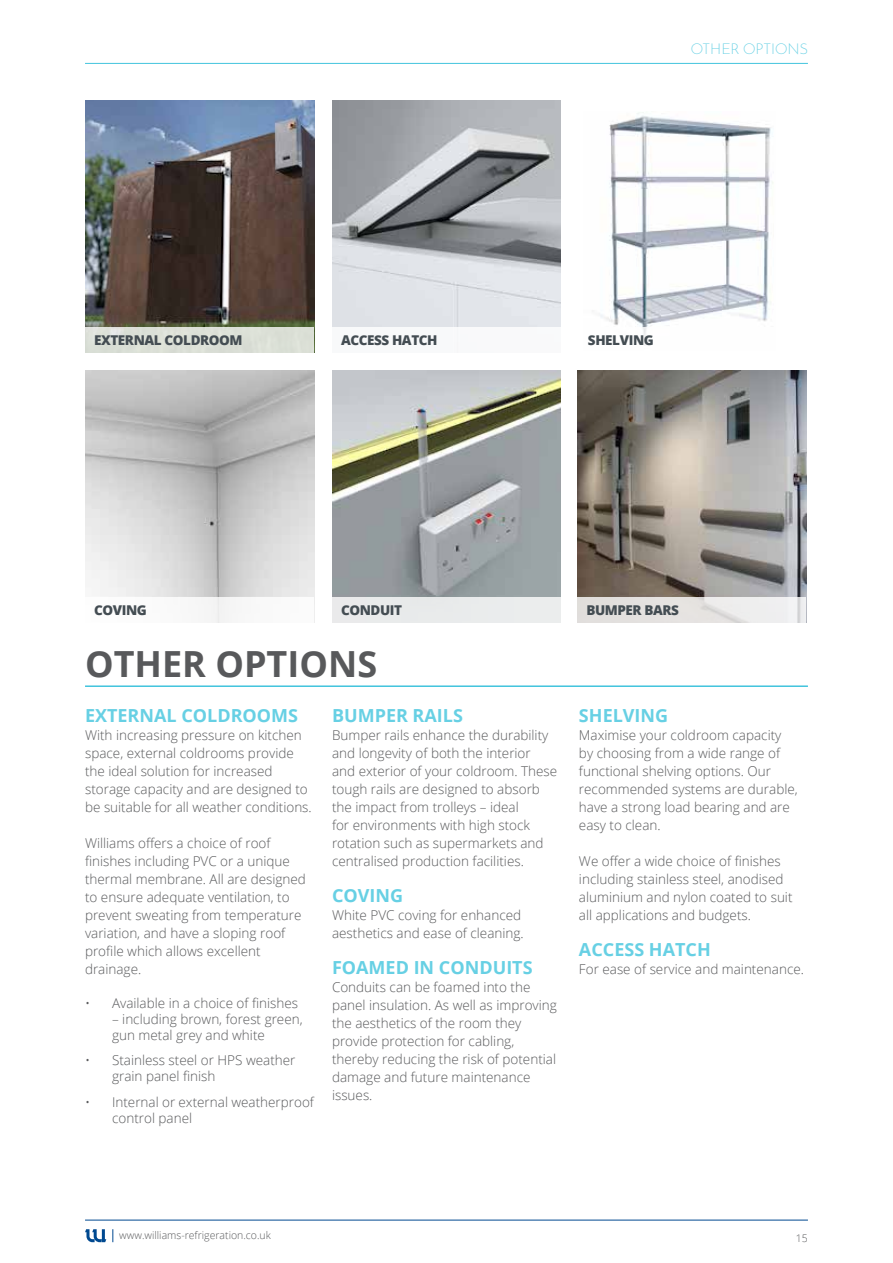
<style>
.page{position:relative;width:893px;height:1263px;background:#fff}
.page>*{position:absolute;margin:0;border:0;box-sizing:border-box;transform-origin:0 0}
.t1{font:700 36px "Open Sans";color:#58595b}
.t2{font:700 18px "Open Sans";color:#67d0e4}
.t3{font:300 15px "Josefin Sans";color:#67d0e4}
.t4{font:300 13.5px/18px "Open Sans";color:#58595b}
.t5{font:800 13.5px "Open Sans";letter-spacing:-.03em;color:#444d53}
.t6{font:300 10.5px "Open Sans";color:#58595b}
</style>
<div class="page">
<hr style="left:85px;top:1220px;width:723px;height:1px;background:#004990">
<svg style="left:85px;top:1229px;width:21px;height:13px"></svg>
<svg style="left:112px;top:1229px;width:1px;height:13px"></svg>
<hr style="left:85px;top:685px;width:723px;height:2px;background:#42c4dd">
<img style="left:85px;top:100px;width:229px;height:227px">
<img style="left:85px;top:370px;width:229px;height:227px">
<img style="left:332px;top:100px;width:229px;height:227px">
<img style="left:332px;top:370px;width:229px;height:227px">
<img style="left:600px;top:112px;width:173px;height:215px">
<img style="left:577px;top:370px;width:229px;height:227px">
<div style="left:85px;top:327px;width:229px;height:25px;background:#dbe0d7"></div>
<div style="left:332px;top:327px;width:229px;height:25px;background:#f8f9fa"></div>
<div style="left:332px;top:597px;width:229px;height:25px;background:#eaebeb"></div>
<svg style="left:577px;top:597px;width:229px;height:25px;background:#e6e5e4"></svg>
<hr style="left:85px;top:63px;width:723px;height:1px;background:#42c4dd">
<p class="t3" style="left:691px;top:40px;width:119px">OTHER OPTIONS</p>
<p class="t5" style="left:94px;top:330px;width:150px">EXTERNAL COLDROOM</p>
<p class="t5" style="left:341px;top:330px;width:98px">ACCESS HATCH</p>
<p class="t5" style="left:588px;top:330px;width:67px">SHELVING</p>
<p class="t5" style="left:94px;top:600px;width:54px">COVING</p>
<p class="t5" style="left:341px;top:600px;width:63px">CONDUIT</p>
<h1 class="t1" style="left:85px;top:638px;width:294px">OTHER OPTIONS</h1>
<h2 class="t2" style="left:85px;top:702px;width:215px">EXTERNAL COLDROOMS</h2>
<p class="t4" style="left:85px;top:725px;width:228px">With increasing pressure on kitchen space, external coldrooms provide the ideal solution for increased storage capacity and are designed to be suitable for all weather conditions.</p>
<p class="t4" style="left:85px;top:833px;width:222px">Williams offers a choice of roof finishes including PVC or a unique thermal membrane. All are designed to ensure adequate ventilation, to prevent sweating from temperature variation, and have a sloping roof profile which allows excellent drainage.</p>
<p class="t4" style="left:85px;top:993px;width:215px">• Available in a choice of finishes</p>
<p class="t4" style="left:112px;top:1010px;width:192px;line-height:16.2px">– including brown, forest green, gun metal grey and white</p>
<p class="t4" style="left:112px;top:1052px;width:185px;line-height:16.2px;text-indent:-27px">• Stainless steel or HPS weather grain panel finish</p>
<p class="t4" style="left:112px;top:1093px;width:203px;line-height:16.2px;text-indent:-27px">• Internal or external weatherproof control panel</p>
<h2 class="t2" style="left:332px;top:702px;width:132px">BUMPER RAILS</h2>
<p class="t4" style="left:332px;top:725px;width:227px">Bumper rails enhance the durability and longevity of both the interior and exterior of your coldroom. These tough rails are designed to absorb the impact from trolleys – ideal<br>for environments with high stock rotation such as supermarkets and centralised production facilities.</p>
<h2 class="t2" style="left:332px;top:882px;width:73px">COVING</h2>
<p class="t4" style="left:332px;top:905px;width:193px">White PVC coving for enhanced aesthetics and ease of cleaning.</p>
<h2 class="t2" style="left:332px;top:954px;width:202px">FOAMED IN CONDUITS</h2>
<p class="t4" style="left:332px;top:977px;width:226px">Conduits can be foamed into the panel insulation. As well as improving the aesthetics of the room they provide protection for cabling, thereby reducing the risk of potential damage and future maintenance issues.</p>
<p class="t5" style="left:586px;top:600px;width:94px">BUMPER BARS</p>
<h2 class="t2" style="left:579px;top:702px;width:91px">SHELVING</h2>
<p class="t4" style="left:579px;top:725px;width:220px">Maximise your coldroom capacity by choosing from a wide range of functional shelving options. Our recommended systems are durable, have a strong load bearing and are easy to clean.</p>
<p class="t4" style="left:579px;top:851px;width:215px">We offer a wide choice of finishes including stainless steel, anodised aluminium and nylon coated to suit all applications and budgets.</p>
<h2 class="t2" style="left:579px;top:936px;width:133px">ACCESS HATCH</h2>
<p class="t4" style="left:579px;top:959px;width:227px">For ease of service and maintenance.</p>
<p class="t6" style="left:119px;top:1228px;width:153px">www.williams-refrigeration.co.uk</p>
<p class="t6" style="left:796px;top:1231px;width:13px">15</p>
</div>
